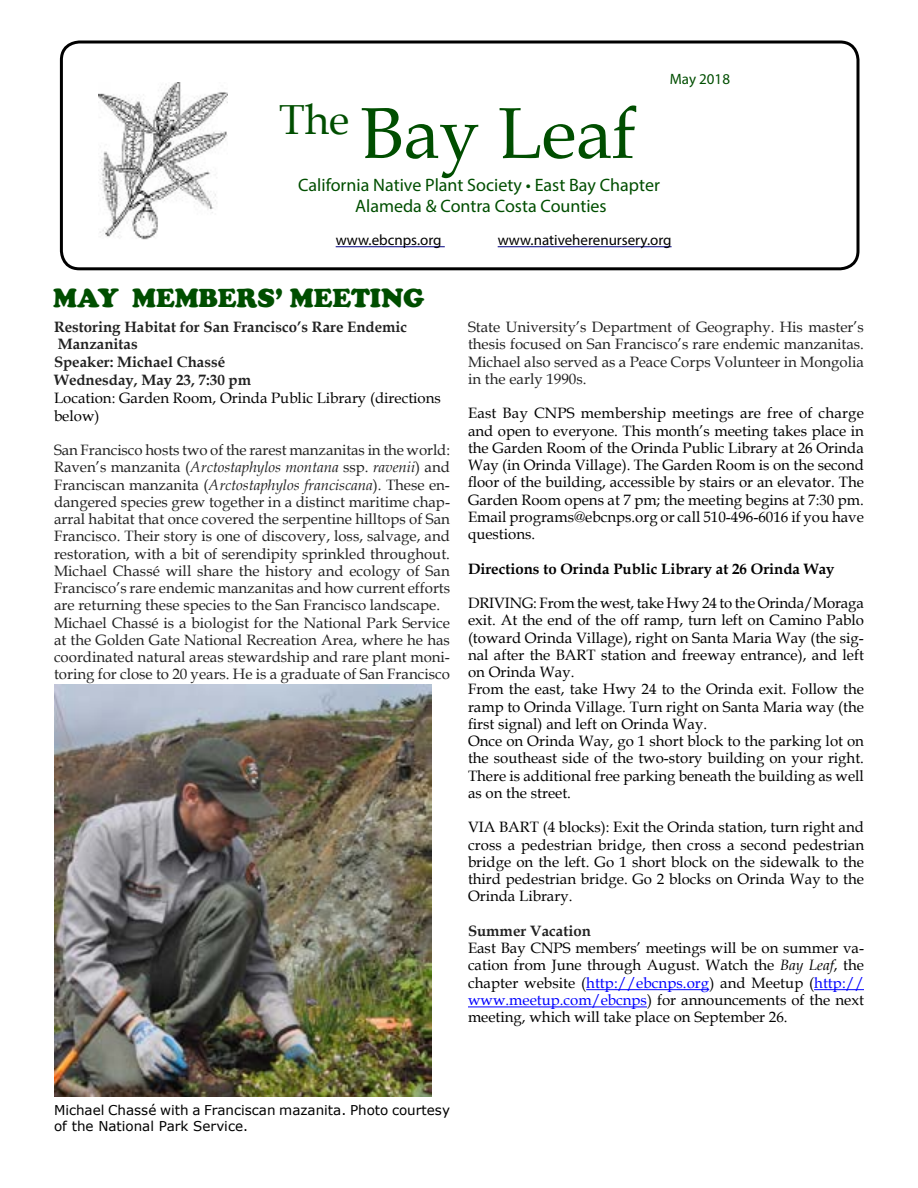
<style>
.page{position:relative;width:918px;height:1188px;background:#fff}
.page>*{position:absolute;margin:0;border:0;box-sizing:border-box;transform-origin:0 0}
.t1{font:72px "Book Antiqua";color:#004e00}
.t2{font:900 27px "Cooper";color:#004e00}
.t3{font:18px/21.6px "Myriad Pro";color:#004e00;text-align:center}
.t4{font:15px/17.2px "Book Antiqua";color:#000;text-align:justify}
.t5{font:15px/17.2px "Book Antiqua";color:#222}
.t6{font:700 15px/17.5px "Book Antiqua";color:#222}
.t7{font:700 15px "Book Antiqua";color:#000}
.t8{font:15px "Myriad Pro";color:#000}
.t9{font:15px "Myriad Pro";color:#004e00}
.t10{font:13.5px/16.2px "Verdana";color:#000}
.s1{font-style:italic}
.s2{color:#00f}
</style>
<div class="page">
<div style="left:60px;top:40px;width:799px;height:230px;border:3px solid #000;border-radius:18px"></div>
<hr style="left:586px;top:989px;width:123px;height:1px;background:#00f">
<hr style="left:814px;top:989px;width:50px;height:1px;background:#00f">
<hr style="left:468px;top:1006px;width:179px;height:1px;background:#00f">
<img style="left:54px;top:684px;width:378px;height:412px">
<hr style="left:336px;top:246px;width:109px;height:1px;background:#000080">
<hr style="left:498px;top:246px;width:174px;height:1px;background:#000080">
<img style="left:98px;top:83px;width:130px;height:157px">
<p class="t9" style="left:670px;top:70px;width:62px">May 2018</p>
<h1 class="t1" style="left:279px;top:83px;width:359px"><sup>The</sup> Bay Leaf</h1>
<p class="t3" style="left:298px;top:174px;width:363px">California Native Plant Society • East Bay Chapter<br>Alameda &amp; Contra Costa Counties</p>
<p class="t8" style="left:336px;top:231px;width:107px">www.ebcnps.org</p>
<p class="t8" style="left:498px;top:231px;width:175px">www.nativeherenursery.org</p>
<h2 class="t2" style="left:53px;top:282px;width:373px">MAY MEMBERS’ MEETING</h2>
<p class="t6" style="left:54px;top:318px;width:355px">Restoring Habitat for San Francisco’s Rare Endemic<br>Manzanitas<br>Speaker: Michael Chassé<br>Wednesday, May 23, 7:30 pm</p>
<p class="t4" style="left:54px;top:388px;width:388px;line-height:18px">Location: Garden Room, Orinda Public Library (directions below)</p>
<p class="t5" style="left:54px;top:441px;width:398px">San Francisco hosts two of the rarest manzanitas in the world:<br>Raven’s manzanita (<span class="s1">Arctostaphylos montana</span> ssp. <span class="s1">ravenii</span>) and Franciscan manzanita (<span class="s1">Arctostaphylos franciscana</span>). These en&shy;dangered species grew together in a distinct maritime chap&shy;arral habitat that once covered the serpentine hilltops of San Francisco. Their story is one of discovery, loss, salvage, and restoration, with a bit of serendipity sprinkled throughout.<br>Michael Chassé will share the history and ecology of San Francisco’s rare endemic manzanitas and how current efforts are returning these species to the San Francisco landscape.<br>Michael Chassé is a biologist for the National Park Service at the Golden Gate National Recreation Area, where he has coordinated natural areas stewardship and rare plant moni&shy;toring for close to 20 years. He is a graduate of San Francisco</p>
<p class="t5" style="left:468px;top:318px;width:398px;text-align:justify">State University’s Department of Geography. His master’s thesis focused on San Francisco’s rare endemic manzanitas.<br>Michael also served as a Peace Corps Volunteer in Mongolia in the early 1990s.</p>
<p class="t4" style="left:468px;top:404px;width:398px">East Bay CNPS membership meetings are free of charge and open to everyone. This month’s meeting takes place in the Garden Room of the Orinda Public Library at 26 Orinda Way (in Orinda Village). The Garden Room is on the second floor of the building, accessible by stairs or an elevator. The Garden Room opens at 7 pm; the meeting begins at 7:30 pm.<br>Email programs@ebcnps.org or call 510-496-6016 if you have questions.</p>
<p class="t7" style="left:468px;top:558px;width:368px">Directions to Orinda Public Library at 26 Orinda Way</p>
<p class="t4" style="left:468px;top:594px;width:398px;text-align:left">DRIVING: From the west, take Hwy 24 to the Orinda/Moraga exit. At the end of the off ramp, turn left on Camino Pablo (toward Orinda Village), right on Santa Maria Way (the sig&shy;nal after the BART station and freeway entrance), and left on Orinda Way.<br>From the east, take Hwy 24 to the Orinda exit. Follow the ramp to Orinda Village. Turn right on Santa Maria way (the first signal) and left on Orinda Way.<br>Once on Orinda Way, go 1 short block to the parking lot on the southeast side of the two-story building on your right.<br>There is additional free parking beneath the building as well as on the street.</p>
<p class="t4" style="left:468px;top:818px;width:398px">VIA BART (4 blocks): Exit the Orinda station, turn right and cross a pedestrian bridge, then cross a second pedestrian bridge on the left. Go 1 short block on the sidewalk to the third pedestrian bridge. Go 2 blocks on Orinda Way to the Orinda Library.</p>
<p class="t6" style="left:468px;top:922px;width:124px">Summer Vacation</p>
<p class="t4" style="left:468px;top:939px;width:398px">East Bay CNPS members’ meetings will be on summer va&shy;cation from June through August. Watch the <span class="s1">Bay Leaf</span>, the chapter website (<span class="s2">http://ebcnps.org</span>) and Meetup (<span class="s2">http:// www.meetup.com/ebcnps</span>) for announcements of the next meeting, which will take place on September 26.</p>
<p class="t10" style="left:54px;top:1101px;width:398px">Michael Chassé with a Franciscan mazanita. Photo courtesy of the National Park Service.</p>
</div>
